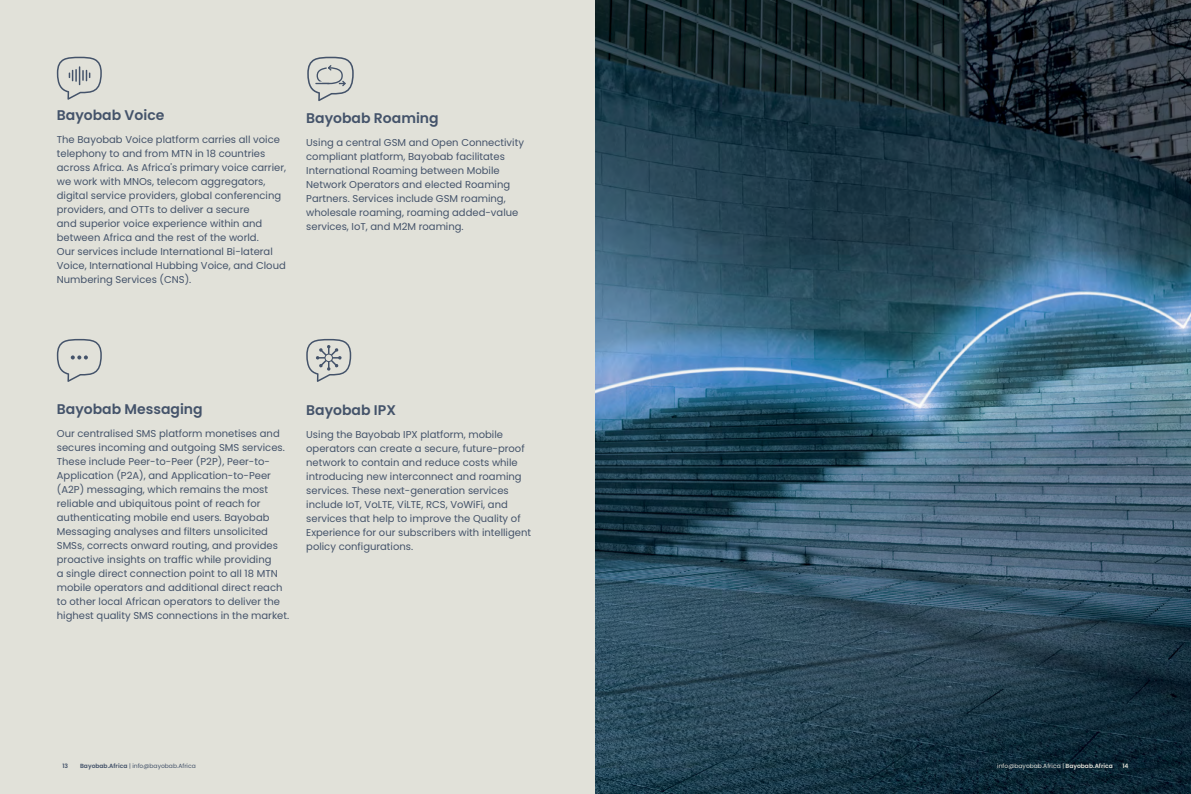
<style>
.page{position:relative;width:1191px;height:794px;background:#e1e1d9}
.page>*{position:absolute;margin:0;border:0;box-sizing:border-box;transform-origin:0 0}
.t1{font:600 14px "Poppins";color:#44536a}
.t2{font:10px/14px "Poppins";color:#44536a}
.t3{font:6px "Poppins";color:#44536a}
.t4{font:6px "Poppins";color:#e1e1d9}
.t5{font:600 6px "Poppins";color:#44536a}
.t6{font:600 6px "Poppins";color:#e1e1d9}
.s1{font-weight:600}
</style>
<div class="page">
<svg style="left:306px;top:339px;width:45px;height:43px"></svg>
<img style="left:595px;top:0;width:596px;height:794px">
<svg style="left:307px;top:57px;width:47px;height:44px"></svg>
<svg style="left:57px;top:57px;width:45px;height:43px"></svg>
<svg style="left:57px;top:339px;width:45px;height:43px"></svg>
<h1 class="t1" style="left:57px;top:107px;width:109px">Bayobab Voice</h1>
<p class="t2" style="left:57px;top:133px;width:231px">The Bayobab Voice platform carries all voice telephony to and from MTN in 18 countries across Africa. As Africa's primary voice carrier, we work with MNOs, telecom aggregators, digital service providers, global conferencing providers, and OTTs to deliver a secure<br>and superior voice experience within and between Africa and the rest of the world.<br>Our services include International Bi-lateral Voice, International Hubbing Voice, and Cloud Numbering Services (CNS).</p>
<h1 class="t1" style="left:306px;top:110px;width:134px">Bayobab Roaming</h1>
<p class="t2" style="left:306px;top:135px;width:219px">Using a central GSM and Open Connectivity compliant platform, Bayobab facilitates International Roaming between Mobile Network Operators and elected Roaming Partners. Services include GSM roaming, wholesale roaming, roaming added-value services, IoT, and M2M roaming.</p>
<h1 class="t1" style="left:57px;top:401px;width:147px">Bayobab Messaging</h1>
<p class="t2" style="left:57px;top:426px;width:234px">Our centralised SMS platform monetises and secures incoming and outgoing SMS services.<br>These include Peer-to-Peer (P2P), Peer-to-Application (P2A), and Application-to-Peer (A2P) messaging, which remains the most reliable and ubiquitous point of reach for authenticating mobile end users. Bayobab Messaging analyses and filters unsolicited SMSs, corrects onward routing, and provides proactive insights on traffic while providing<br>a single direct connection point to all 18 MTN mobile operators and additional direct reach to other local African operators to deliver the highest quality SMS connections in the market.</p>
<h1 class="t1" style="left:306px;top:402px;width:91px">Bayobab IPX</h1>
<p class="t2" style="left:306px;top:427px;width:226px">Using the Bayobab IPX platform, mobile operators can create a secure, future-proof network to contain and reduce costs while introducing new interconnect and roaming services. These next-generation services include IoT, VoLTE, ViLTE, RCS, VoWiFi, and services that help to improve the Quality of Experience for our subscribers with intelligent policy configurations.</p>
<p class="t5" style="left:62px;top:762px;width:7px">13</p>
<p class="t3" style="left:80px;top:762px;width:117px"><span class="s1">Bayobab.Africa</span> | info@bayobab.Africa</p>
<p class="t4" style="left:997px;top:762px;width:117px">info@bayobab.Africa | <span class="s1">Bayobab.Africa</span></p>
<p class="t6" style="left:1122px;top:762px;width:8px">14</p>
</div>
